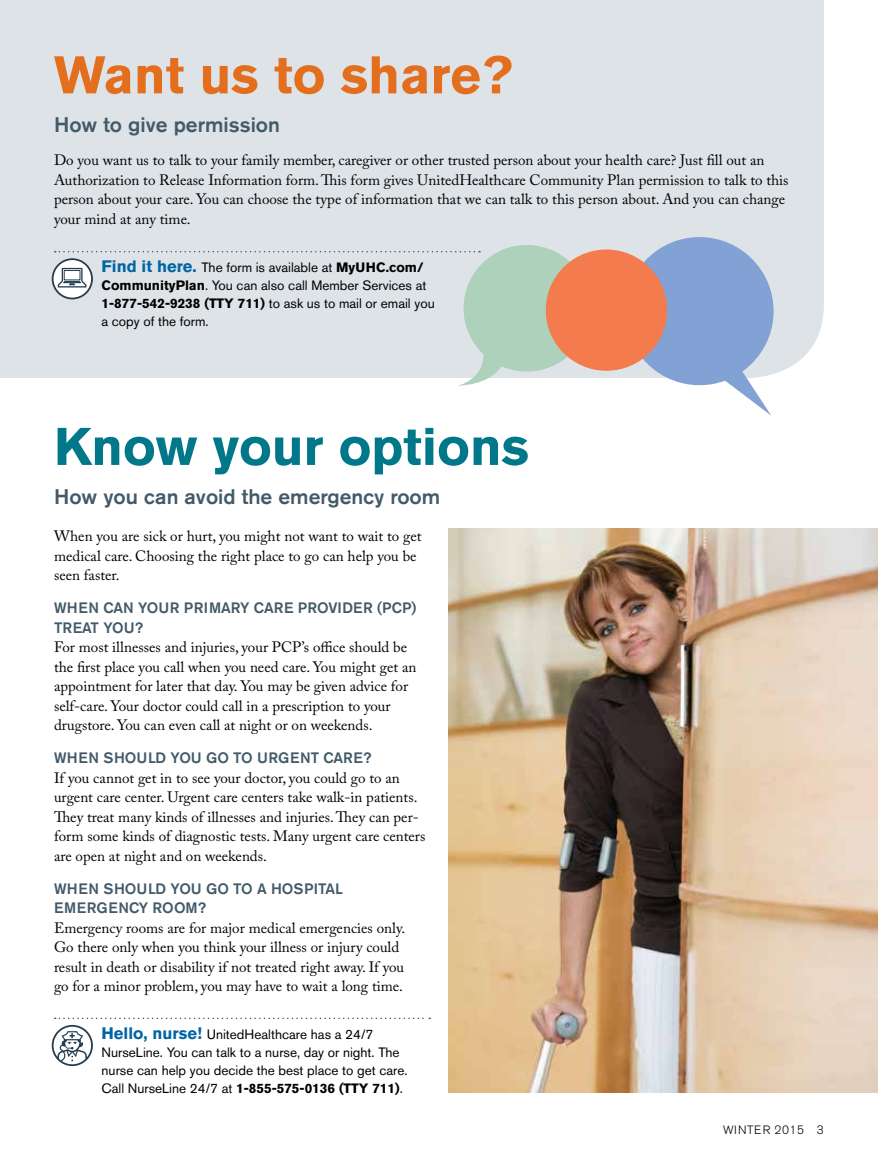
<style>
.page{position:relative;width:878px;height:1161px;background:#fff}
.page>*{position:absolute;margin:0;border:0;box-sizing:border-box;transform-origin:0 0}
.t1{font:700 52.5px "Akzidenz Grotesk BE";color:#00788a}
.t2{font:700 52.5px "Akzidenz Grotesk BE";color:#e36f1e}
.t3{font:500 21px "Akzidenz Grotesk BE";color:#425a69}
.t4{font:15px/19.5px "Adobe Caslon Pro";color:#000}
.t5{font:500 15px/19.5px "Akzidenz Grotesk BE";color:#425a69}
.t6{font:13.5px/18px "Akzidenz Grotesk BE";color:#000}
.t7{font:300 12px "Akzidenz Grotesk BE";letter-spacing:.05em;color:#000}
.s1{font-weight:700;font-size:16.5px;color:#0065a4}
.s2{font-weight:700}
</style>
<div class="page">
<div style="left:0;top:0;width:824px;height:378px;background:#dee3e7"></div>
<img style="left:448px;top:528px;width:430px;height:565px">
<svg style="left:55px;top:1018px;width:375px;height:1px"></svg>
<svg style="left:52px;top:1025px;width:41px;height:41px"></svg>
<svg style="left:52px;top:237px;width:721px;height:179px"></svg>
<div style="left:545px;top:250px;width:122px;height:121px;background:#f47b4d;border-radius:50%"></div>
<h1 class="t2" style="left:54px;top:45px;width:460px">Want us to share?</h1>
<h2 class="t3" style="left:54px;top:112px;width:227px">How to give permission</h2>
<p class="t4" style="left:54px;top:150px;width:736px">Do you want us to talk to your family member, caregiver or other trusted person about your health care? Just fill out an Authorization to Release Information form. This form gives UnitedHealthcare Community Plan permission to talk to this person about your care. You can choose the type of information that we can talk to this person about. And you can change your mind at any time.</p>
<p class="t6" style="left:101px;top:258px;width:335px"><span class="s1">Find it here.</span> The form is available at <span class="s2">MyUHC.com/ CommunityPlan</span>. You can also call Member Services at <span class="s2">1-877-542-9238 (TTY 711)</span> to ask us to mail or email you a copy of the form.</p>
<h1 class="t1" style="left:54px;top:416px;width:476px">Know your options</h1>
<h2 class="t3" style="left:54px;top:483px;width:388px">How you can avoid the emergency room</h2>
<p class="t4" style="left:54px;top:526px;width:369px">When you are sick or hurt, you might not want to wait to get medical care. Choosing the right place to go can help you be seen faster.</p>
<p class="t5" style="left:54px;top:598px;width:364px">WHEN CAN YOUR PRIMARY CARE PROVIDER (PCP)<br>TREAT YOU?</p>
<p class="t4" style="left:54px;top:637px;width:364px">For most illnesses and injuries, your PCP’s office should be the first place you call when you need care. You might get an appointment for later that day. You may be given advice for self-care. Your doctor could call in a prescription to your drugstore. You can even call at night or on weekends.</p>
<p class="t5" style="left:54px;top:748px;width:319px">WHEN SHOULD YOU GO TO URGENT CARE?</p>
<p class="t4" style="left:54px;top:768px;width:373px">If you cannot get in to see your doctor, you could go to an urgent care center. Urgent care centers take walk-in patients.<br>They treat many kinds of illnesses and injuries. They can per&shy;form some kinds of diagnostic tests. Many urgent care centers are open at night and on weekends.</p>
<p class="t5" style="left:54px;top:878px;width:290px">WHEN SHOULD YOU GO TO A HOSPITAL<br>EMERGENCY ROOM?</p>
<p class="t4" style="left:54px;top:918px;width:352px">Emergency rooms are for major medical emergencies only.<br>Go there only when you think your illness or injury could result in death or disability if not treated right away. If you go for a minor problem, you may have to wait a long time.</p>
<p class="t6" style="left:101px;top:1025px;width:308px"><span class="s1">Hello, nurse!</span> UnitedHealthcare has a 24/7<br>NurseLine. You can talk to a nurse, day or night. The nurse can help you decide the best place to get care.<br>Call NurseLine 24/7 at <span class="s2">1-855-575-0136 (TTY 711)</span>.</p>
<p class="t7" style="left:723px;top:1123px;width:102px">WINTER 2015 3</p>
</div>
